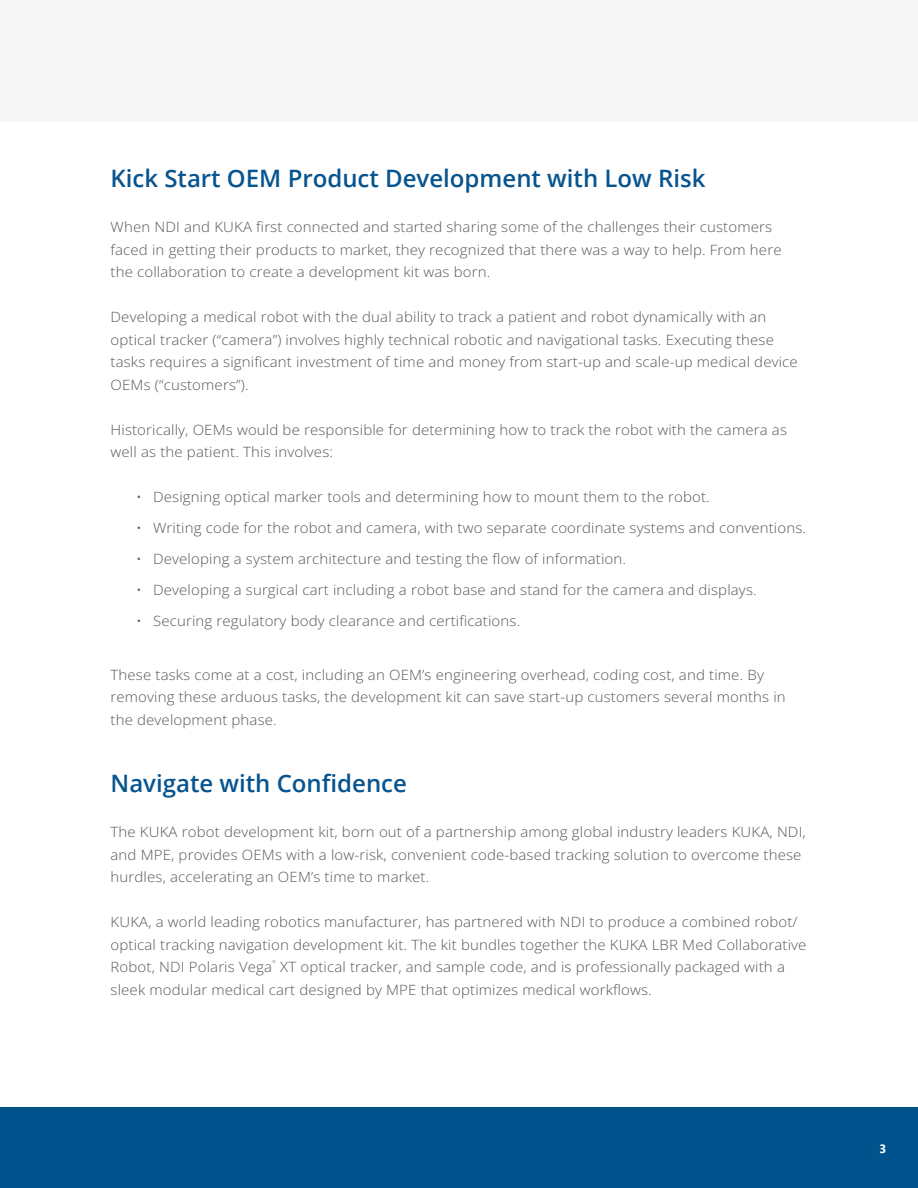
<style>
.page{position:relative;width:918px;height:1188px;background:#fff}
.page>*{position:absolute;margin:0;border:0;box-sizing:border-box;transform-origin:0 0}
.default_text{font:600 24px "Open Sans";color:#07548f}
.default_text-2{font:300 14.25px/22.5px "Open Sans";letter-spacing:.01em;color:#57585a;scale:1.05 1}
.t1{font:700 12px "Segoe UI";color:#fff}
.default_text-3{font:300 4.2px "Open Sans";color:#57585a;scale:1.05 1}
</style>
<div class="page">
<div style="left:0;top:1107px;width:918px;height:81px;background:#00538d"></div>
<div style="left:0;top:0;width:918px;height:122px;background:#f7f7f8"></div>
<p class="default_text" style="left:111px;top:162px;width:596px">Kick Start OEM Product Development with Low Risk</p>
<p class="default_text-2" style="left:111px;top:216px;width:641px">When NDI and KUKA first connected and started sharing some of the challenges their customers faced in getting their products to market, they recognized that there was a way to help. From here the collaboration to create a development kit was born.</p>
<p class="default_text-2" style="left:111px;top:306px;width:656px">Developing a medical robot with the dual ability to track a patient and robot dynamically with an optical tracker (“camera”) involves highly technical robotic and navigational tasks. Executing these tasks requires a significant investment of time and money from start-up and scale-up medical device OEMs (“customers”).</p>
<p class="default_text-2" style="left:111px;top:418px;width:646px">Historically, OEMs would be responsible for determining how to track the robot with the camera as well as the patient. This involves:</p>
<p class="default_text-2" style="left:136px;top:486px;width:548px">• Designing optical marker tools and determining how to mount them to the robot.</p>
<p class="default_text-2" style="left:136px;top:517px;width:640px">• Writing code for the robot and camera, with two separate coordinate systems and conventions.</p>
<p class="default_text-2" style="left:136px;top:548px;width:468px">• Developing a system architecture and testing the flow of information.</p>
<p class="default_text-2" style="left:136px;top:579px;width:593px">• Developing a surgical cart including a robot base and stand for the camera and displays.</p>
<p class="default_text-2" style="left:136px;top:610px;width:367px">• Securing regulatory body clearance and certifications.</p>
<p class="default_text-2" style="left:111px;top:663px;width:645px">These tasks come at a cost, including an OEM’s engineering overhead, coding cost, and time. By removing these arduous tasks, the development kit can save start-up customers several months in the development phase.</p>
<p class="default_text" style="left:111px;top:767px;width:298px">Navigate with Confidence</p>
<p class="default_text-2" style="left:111px;top:821px;width:664px">The KUKA robot development kit, born out of a partnership among global industry leaders KUKA, NDI, and MPE, provides OEMs with a low-risk, convenient code-based tracking solution to overcome these hurdles, accelerating an OEM’s time to market.</p>
<p class="default_text-2" style="left:111px;top:911px;width:664px">KUKA, a world leading robotics manufacturer, has partnered with NDI to produce a combined robot/ optical tracking navigation development kit. The kit bundles together the KUKA LBR Med Collaborative<br>Robot, NDI Polaris Vega</p>
<p class="default_text-3" style="left:272px;top:959px;width:5px">®</p>
<p class="default_text-2" style="left:111px;top:956px;width:644px;text-indent:170px">XT optical tracker, and sample code, and is professionally packaged with a sleek modular medical cart designed by MPE that optimizes medical workflows.</p>
<p class="t1" style="left:880px;top:1138px;width:8px">3</p>
</div>
